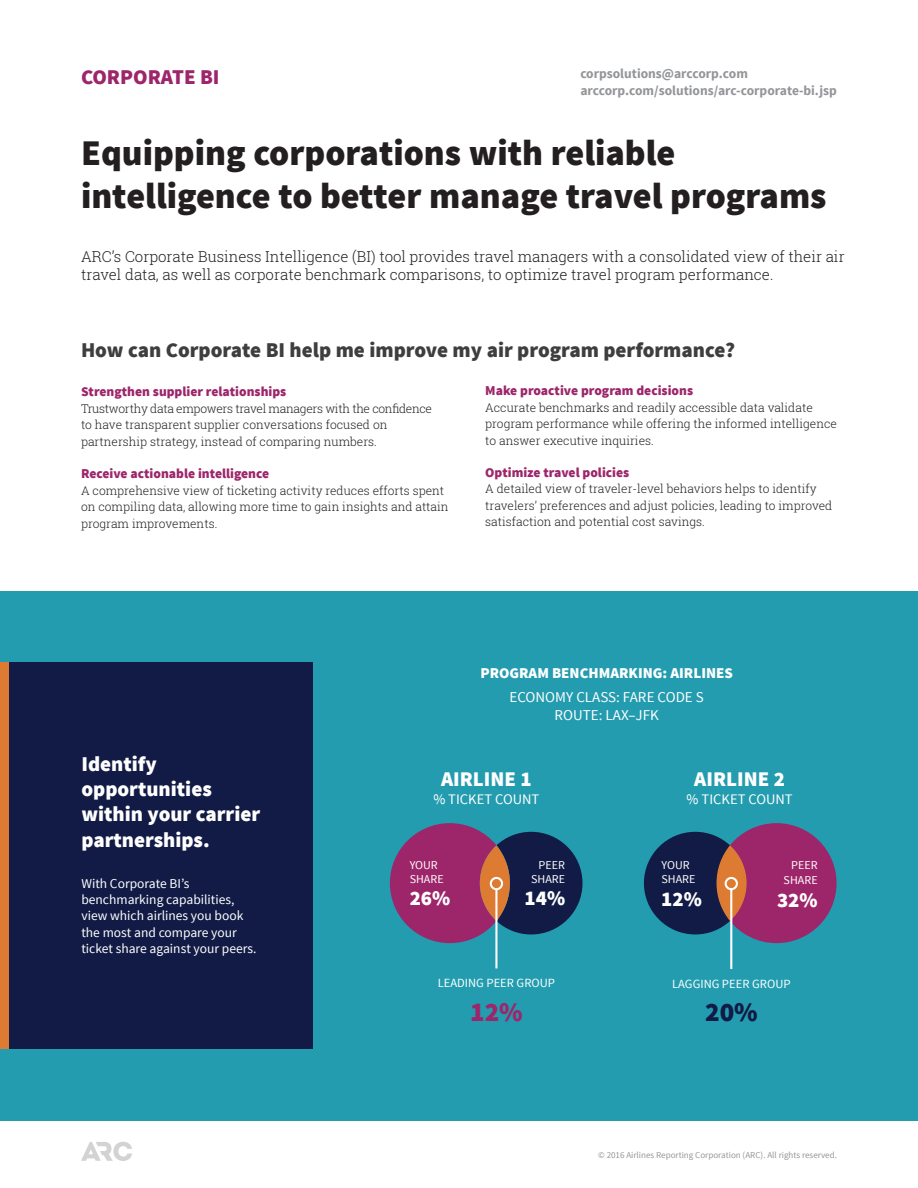
<style>
.page{position:relative;width:918px;height:1188px;background:#fff}
.page>*{position:absolute;margin:0;border:0;box-sizing:border-box;transform-origin:0 0}
.t1{font:900 36px/43.2px "Source Sans Pro";color:#231f20}
.t2{font:900 27px "Source Sans Pro";color:#9d266b}
.t3{font:900 27px "Source Sans Pro";color:#111b45}
.t4{font:900 21px "Source Sans Pro";color:#3e3e3f}
.t5{font:900 21px/25.2px "Source Sans Pro";color:#fff}
.t6{font:900 21px "Source Sans Pro";color:#9d266b}
.t7{font:900 20.85px "Source Sans Pro";color:#fff}
.t8{font:300 15px/18px "Roboto Slab";color:#231f20}
.t9{font:15px/18px "Source Sans Pro";color:#fff;text-align:center}
.t10{font:900 15px "Source Sans Pro";color:#fff}
.t11{font:14.55px "Source Sans Pro";color:#fff}
.t12{font:13.5px/16.2px "Source Sans Pro";color:#fff}
.t13{font:900 13.5px "Source Sans Pro";color:#9d266b}
.t14{font:700 13.5px "Source Sans Pro";color:#939598}
.t15{font:12.45px "Source Sans Pro";color:#fff}
.t16{font:300 12px/16.5px "Roboto Slab";color:#231f20}
.t17{font:12px/14.4px "Source Sans Pro";color:#fff;text-align:right}
.t18{font:9px "Source Sans Pro";color:#808285}
</style>
<div class="page">
<div style="left:0;top:591px;width:918px;height:530px;background:#239cb0"></div>
<div style="left:0;top:662px;width:312px;height:386px;background:#111b45"></div>
<svg style="left:390px;top:823px;width:193px;height:120px"></svg>
<div style="left:490px;top:877px;width:13px;height:13px;border:2px solid #fff;border-radius:50%"></div>
<hr style="left:495px;top:890px;width:2px;height:78px;background:#fff">
<svg style="left:644px;top:823px;width:193px;height:120px"></svg>
<div style="left:725px;top:877px;width:13px;height:13px;border:2px solid #fff;border-radius:50%"></div>
<hr style="left:730px;top:890px;width:2px;height:79px;background:#fff">
<div style="left:0;top:662px;width:9px;height:386px;background:#dd7b32"></div>
<svg style="left:81px;top:1142px;width:51px;height:19px"></svg>
<h3 class="t6" style="left:81px;top:63px;width:140px">CORPORATE BI</h3>
<p class="t14" style="left:580px;top:65px;width:169px">corpsolutions@arccorp.com</p>
<p class="t14" style="left:580px;top:82px;width:258px">arccorp.com/solutions/arc-corporate-bi.jsp</p>
<h1 class="t1" style="left:81px;top:130px;width:747px">Equipping corporations with reliable intelligence to better manage travel programs</h1>
<p class="t8" style="left:81px;top:247px;width:765px">ARC’s Corporate Business Intelligence (BI) tool provides travel managers with a consolidated view of their air travel data, as well as corporate benchmark comparisons, to optimize travel program performance.</p>
<h3 class="t4" style="left:81px;top:336px;width:656px">How can Corporate BI help me improve my air program performance?</h3>
<p class="t13" style="left:81px;top:383px;width:207px">Strengthen supplier relationships</p>
<p class="t16" style="left:81px;top:400px;width:353px">Trustworthy data empowers travel managers with the confidence to have transparent supplier conversations focused on partnership strategy, instead of comparing numbers.</p>
<p class="t13" style="left:81px;top:465px;width:190px">Receive actionable intelligence</p>
<p class="t16" style="left:81px;top:482px;width:369px">A comprehensive view of ticketing activity reduces efforts spent on compiling data, allowing more time to gain insights and attain program improvements.</p>
<p class="t13" style="left:485px;top:382px;width:209px">Make proactive program decisions</p>
<p class="t16" style="left:485px;top:399px;width:353px">Accurate benchmarks and readily accessible data validate program performance while offering the informed intelligence to answer executive inquiries.</p>
<p class="t13" style="left:485px;top:464px;width:146px">Optimize travel policies</p>
<p class="t16" style="left:485px;top:481px;width:349px">A detailed view of traveler-level behaviors helps to identify travelers’ preferences and adjust policies, leading to improved satisfaction and potential cost savings.</p>
<p class="t10" style="left:480px;top:664px;width:254px">PROGRAM BENCHMARKING: AIRLINES</p>
<p class="t9" style="left:510px;top:688px;width:196px">ECONOMY CLASS: FARE CODE S<br>ROUTE: LAX–JFK</p>
<h3 class="t5" style="left:81px;top:751px;width:180px">Identify opportunities within your carrier partnerships.</h3>
<p class="t12" style="left:81px;top:875px;width:176px">With Corporate BI’s benchmarking capabilities, view which airlines you book the most and compare your ticket share against your peers.</p>
<h3 class="t7" style="left:441px;top:766px;width:92px">AIRLINE 1</h3>
<p class="t11" style="left:433px;top:790px;width:108px">% TICKET COUNT</p>
<h3 class="t7" style="left:694px;top:766px;width:92px">AIRLINE 2</h3>
<p class="t11" style="left:687px;top:790px;width:108px">% TICKET COUNT</p>
<p class="t17" style="left:410px;top:858px;width:36px;text-align:left">YOUR<br>SHARE</p>
<p class="t17" style="left:531px;top:858px;width:36px">PEER<br>SHARE</p>
<p class="t17" style="left:662px;top:857px;width:36px;text-align:left">YOUR<br>SHARE</p>
<p class="t17" style="left:784px;top:858px;width:36px">PEER<br>SHARE</p>
<h3 class="t7" style="left:410px;top:884px;width:42px">26%</h3>
<h3 class="t7" style="left:525px;top:884px;width:42px">14%</h3>
<h3 class="t7" style="left:661px;top:886px;width:42px">12%</h3>
<h3 class="t7" style="left:777px;top:886px;width:42px">32%</h3>
<p class="t15" style="left:438px;top:975px;width:119px">LEADING PEER GROUP</p>
<h2 class="t2" style="left:470px;top:994px;width:54px">12%</h2>
<p class="t15" style="left:672px;top:975px;width:120px">LAGGING PEER GROUP</p>
<h2 class="t3" style="left:705px;top:994px;width:54px">20%</h2>
<p class="t18" style="left:598px;top:1149px;width:240px">© 2016 Airlines Reporting Corporation (ARC). All rights reserved.</p>
</div>
